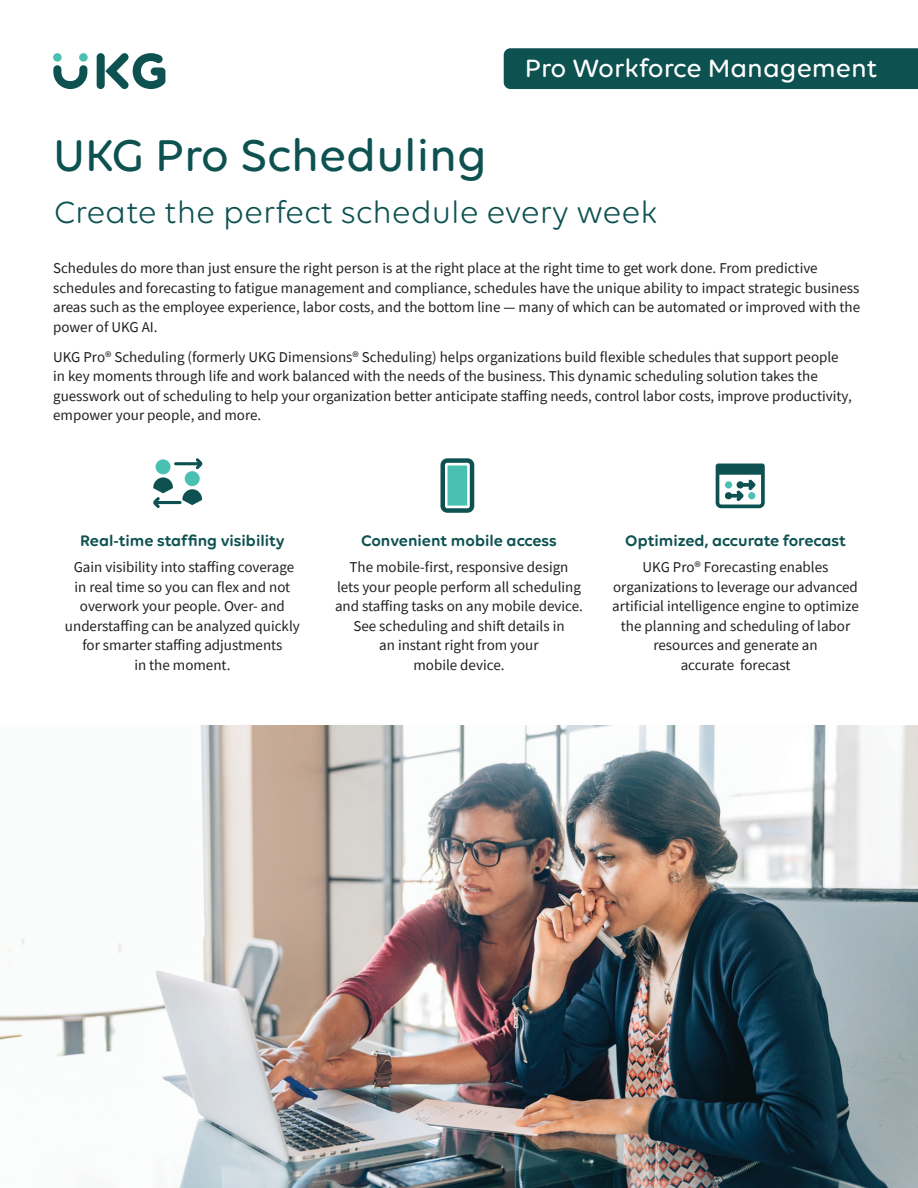
<style>
.page{position:relative;width:918px;height:1188px;background:#fff}
.page>*{position:absolute;margin:0;border:0;box-sizing:border-box;transform-origin:0 0}
.t1{font:500 48px "Volte Rounded";color:#0e5151}
.t2{font:33px "Volte Rounded";color:#0e5151}
.t3{font:500 27px "Volte Rounded";color:#fff}
.t4{font:600 16.5px "Volte Rounded";color:#0e5151}
.t5{font:15px/19.5px "Source Sans Pro";color:#231f20;text-align:center}
</style>
<div class="page">
<div style="left:97px;top:53px;width:8px;height:36px;background:#0e5151;border-radius:4px"></div>
<svg style="left:105px;top:53px;width:60px;height:36px"></svg>
<div style="left:53px;top:53px;width:9px;height:9px;background:#49c0b2;border-radius:50%"></div>
<div style="left:79px;top:53px;width:9px;height:9px;background:#49c0b2;border-radius:50%"></div>
<svg style="left:53px;top:65px;width:34px;height:24px"></svg>
<div style="left:185px;top:471px;width:15px;height:15px;background:#49c0b2;border-radius:50%"></div>
<div style="left:156px;top:459px;width:15px;height:15px;background:#49c0b2;border-radius:50%"></div>
<svg style="left:153px;top:477px;width:49px;height:31px"></svg>
<svg style="left:174px;top:458px;width:29px;height:11px"></svg>
<svg style="left:441px;top:458px;width:33px;height:55px"></svg>
<div style="left:448px;top:466px;width:19px;height:40px;background:#49c0b2"></div>
<svg style="left:716px;top:464px;width:49px;height:44px"></svg>
<img style="left:0;top:726px;width:918px;height:462px">
<div style="left:504px;top:48px;width:414px;height:41px;background:#0e5151"></div>
<h3 class="t3" style="left:525px;top:53px;width:354px">Pro Workforce Management</h3>
<h1 class="t1" style="left:53px;top:127px;width:435px">UKG Pro Scheduling</h1>
<h2 class="t2" style="left:54px;top:193px;width:605px">Create the perfect schedule every week</h2>
<p class="t5" style="left:53px;top:258px;width:809px;text-align:left">Schedules do more than just ensure the right person is at the right place at the right time to get work done. From predictive schedules and forecasting to fatigue management and compliance, schedules have the unique ability to impact strategic business areas such as the employee experience, labor costs, and the bottom line — many of which can be automated or improved with the power of UKG AI.</p>
<p class="t5" style="left:53px;top:347px;width:800px;text-align:left">UKG Pro® Scheduling (formerly UKG Dimensions® Scheduling) helps organizations build flexible schedules that support people in key moments through life and work balanced with the needs of the business. This dynamic scheduling solution takes the guesswork out of scheduling to help your organization better anticipate staffing needs, control labor costs, improve productivity, empower your people, and more.</p>
<p class="t4" style="left:80px;top:531px;width:206px">Real-time staffing visibility</p>
<p class="t5" style="left:65px;top:557px;width:236px">Gain visibility into staffing coverage in real time so you can flex and not overwork your people. Over- and understaffing can be analyzed quickly for smarter staffing adjustments<br>in the moment.</p>
<p class="t4" style="left:361px;top:531px;width:197px">Convenient mobile access</p>
<p class="t5" style="left:335px;top:557px;width:249px">The mobile-first, responsive design<br>lets your people perform all scheduling and staffing tasks on any mobile device.<br>See scheduling and shift details in<br>an instant right from your<br>mobile device.</p>
<p class="t4" style="left:625px;top:531px;width:222px">Optimized, accurate forecast</p>
<p class="t5" style="left:612px;top:557px;width:248px">UKG Pro® Forecasting enables organizations to leverage our advanced artificial intelligence engine to optimize the planning and scheduling of labor resources and generate an<br>accurate forecast</p>
</div>
